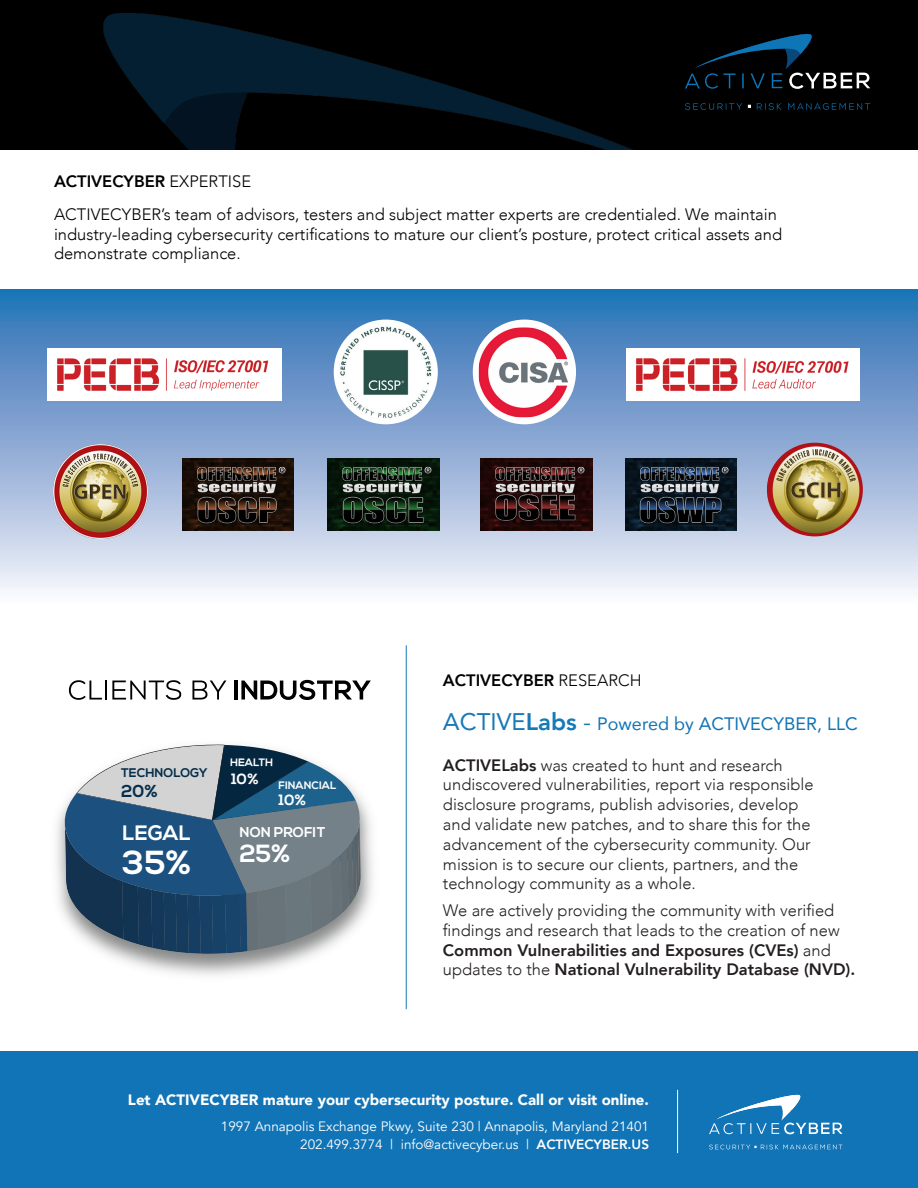
<style>
.page{position:relative;width:918px;height:1188px;background:#fff}
.page>*{position:absolute;margin:0;border:0;box-sizing:border-box;transform-origin:0 0}
.t1{font:700 33.3px "Nexa";color:#fff}
.t2{font:700 24.9px "Nexa";color:#fff}
.t3{font:700 20.85px "Nexa";color:#fff}
.t4{font:18px "Avenir";color:#1174b6}
.t5{font:700 17.25px "Nexa";color:#052e4c}
.t6{font:300 16.5px/19.8px "Avenir";color:#231f20}
.t7{font:300 16.5px/19.8px "Avenir";color:#000001}
.t8{font:800 16.5px "Avenir";color:#000001}
.t9{font:900 15px "Avenir";color:#fff}
.t10{font:700 14.25px "Nexa";color:#fff}
.t11{font:13.5px "Avenir";color:#fff}
.t12{font:700 12.6px "Nexa";color:#052e4c}
.t13{font:700 10.8px "Nexa";letter-spacing:.005em;color:#fff}
.s1{font-weight:300}
.s2{font-size:24px;color:#167ab6}
.s3{font-weight:800;font-size:24px;color:#167ab6}
.s4{font-weight:300;font-size:24px;color:#167ab6}
.s5{font-weight:800}
</style>
<div class="page">
<div style="left:0;top:289px;width:918px;height:316px;background:linear-gradient(to bottom,#256cb3,#f9f2f9)"></div>
<div style="left:0;top:1051px;width:918px;height:137px;background:#1174b6"></div>
<svg style="left:709px;top:1145px;width:133px;height:4px"></svg>
<svg style="left:709px;top:1094px;width:133px;height:40px"></svg>
<hr style="left:677px;top:1090px;width:1px;height:63px;background:#fff">
<svg style="left:69px;top:680px;width:112px;height:20px"></svg>
<svg style="left:192px;top:681px;width:34px;height:19px"></svg>
<hr style="left:234px;top:681px;width:4px;height:19px;background:#000">
<svg style="left:241px;top:680px;width:130px;height:20px"></svg>
<img style="left:53px;top:445px;width:94px;height:93px">
<div style="left:0;top:0;width:917px;height:149px;background:#000001"></div>
<img style="left:104px;top:14px;width:527px;height:135px">
<svg style="left:685px;top:103px;width:57px;height:7px"></svg>
<svg style="left:757px;top:103px;width:25px;height:7px"></svg>
<svg style="left:788px;top:103px;width:82px;height:7px"></svg>
<svg style="left:685px;top:34px;width:185px;height:55px"></svg>
<hr style="left:406px;top:645px;width:1px;height:364px;background:#167ab6">
<img style="left:626px;top:349px;width:234px;height:52px">
<img style="left:48px;top:349px;width:234px;height:52px">
<img style="left:328px;top:458px;width:111px;height:73px">
<img style="left:182px;top:458px;width:112px;height:73px">
<img style="left:767px;top:443px;width:96px;height:93px">
<img style="left:334px;top:320px;width:104px;height:104px;border-radius:52px">
<div style="left:473px;top:320px;width:103px;height:104px;background:#fff;border-radius:50%"></div>
<img style="left:479px;top:327px;width:94px;height:90px">
<img style="left:481px;top:458px;width:111px;height:73px">
<img style="left:625px;top:458px;width:112px;height:73px">
<svg style="left:65px;top:745px;width:296px;height:209px;background:#617a8f"></svg>
<p class="t8" style="left:54px;top:168px;width:199px">ACTIVECYBER <span class="s1">EXPERTISE</span></p>
<p class="t7" style="left:54px;top:204px;width:730px">ACTIVECYBER’s team of advisors, testers and subject matter experts are credentialed. We maintain industry-leading cybersecurity certifications to mature our client’s posture, protect critical assets and demonstrate compliance.</p>
<p class="t12" style="left:121px;top:765px;width:88px">TECHNOLOGY</p>
<p class="t5" style="left:121px;top:782px;width:38px">20%</p>
<p class="t13" style="left:230px;top:756px;width:44px;rotate:1deg">HEALTH</p>
<p class="t13" style="left:278px;top:779px;width:60px">FINANCIAL</p>
<p class="t3" style="left:123px;top:820px;width:70px">LEGAL</p>
<p class="t1" style="left:123px;top:843px;width:70px">35%</p>
<p class="t2" style="left:240px;top:839px;width:52px">25%</p>
<p class="t10" style="left:239px;top:824px;width:88px">NON PROFIT</p>
<p class="t8" style="left:443px;top:667px;width:200px">ACTIVECYBER <span class="s1">RESEARCH</span></p>
<p class="t4" style="left:443px;top:709px;width:416px"><span class="s2">ACTIVE</span><span class="s3">Labs</span> <span class="s4">-</span> Powered by ACTIVECYBER, LLC</p>
<p class="t6" style="left:443px;top:755px;width:372px"><span class="s5">ACTIVELabs</span> was created to hunt and research undiscovered vulnerabilities, report via responsible disclosure programs, publish advisories, develop and validate new patches, and to share this for the advancement of the cybersecurity community. Our mission is to secure our clients, partners, and the technology community as a whole.</p>
<p class="t6" style="left:443px;top:900px;width:414px">We are actively providing the community with verified findings and research that leads to the creation of new <span class="s5">Common Vulnerabilities and Exposures (CVEs)</span> and updates to the <span class="s5">National Vulnerability Database (NVD).</span></p>
<p class="t9" style="left:128px;top:1087px;width:523px">Let ACTIVECYBER mature your cybersecurity posture. Call or visit online.</p>
<p class="t11" style="left:221px;top:1118px;width:430px">1997 Annapolis Exchange Pkwy, Suite 230 | Annapolis, Maryland 21401</p>
<p class="t11" style="left:300px;top:1136px;width:350px">202.499.3774 | info@activecyber.us | <span class="s5">ACTIVECYBER.US</span></p>
</div>
